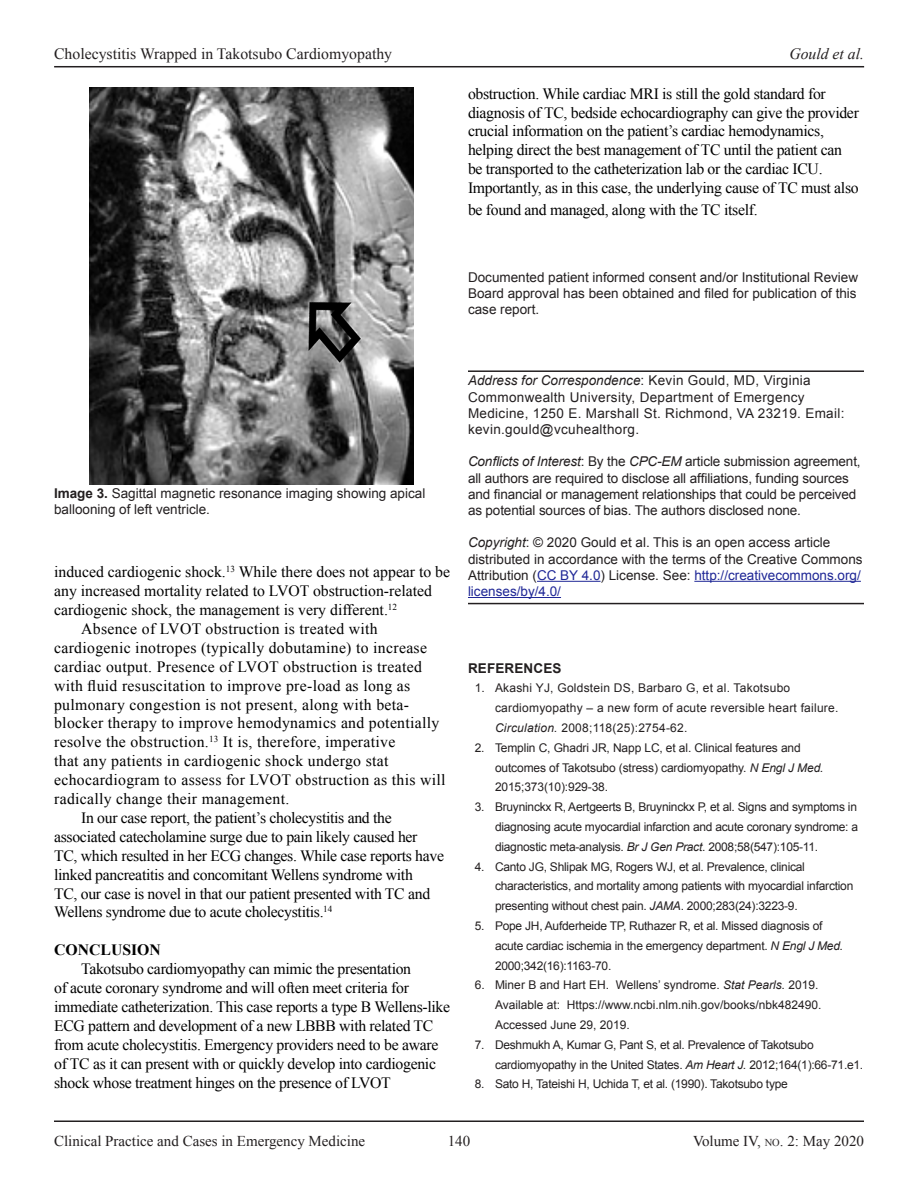
<style>
.page{position:relative;width:918px;height:1188px;background:#fff}
.page>*{position:absolute;margin:0;border:0;box-sizing:border-box;transform-origin:0 0}
.t1{font:15.75px/18.9px "Times New Roman";letter-spacing:-.02em;color:#000}
.t2{font:15.75px/18.9px "Times New Roman";letter-spacing:.02em;color:#000}
.t3{font:15.75px/18.9px "Times New Roman";color:#000}
.t4{font:15.75px "Times New Roman";color:#231f20}
.t5{font:italic 15.75px "Times New Roman";color:#231f20}
.t6{font:700 15.75px "Times New Roman";color:#000}
.t7{font:15px "Times New Roman";color:#231f20}
.t8{font:13.5px/16.2px "Arial";color:#231f20}
.t9{font:13.5px/16.2px "Arial";letter-spacing:.025em;color:#231f20}
.t10{font:700 13.5px "Arial";letter-spacing:.01em;color:#231f20}
.t11{font:12px/19.8px "Arial";letter-spacing:-.02em;color:#231f20}
.t12{font:12px/19.8px "Arial";letter-spacing:.02em;color:#231f20}
.t13{font:12px/19.8px "Arial";color:#231f20}
.s1{font-weight:700}
.s2{font-style:italic}
.s3{color:#1f2796}
.s4{font-size:10.5px}
</style>
<div class="page">
<hr style="left:54px;top:1120px;width:810px;height:2px;background:#231f20">
<hr style="left:54px;top:66px;width:810px;height:1px;background:#231f20">
<img style="left:89px;top:88px;width:324px;height:397px">
<hr style="left:468px;top:370px;width:396px;height:2px;background:#231f20">
<hr style="left:537px;top:581px;width:64px;height:1px;background:#1f2796">
<hr style="left:694px;top:581px;width:167px;height:1px;background:#1f2796">
<hr style="left:468px;top:603px;width:396px;height:1px;background:#231f20">
<hr style="left:468px;top:597px;width:93px;height:1px;background:#1f2796">
<p class="t4" style="left:54px;top:43px;width:340px">Cholecystitis Wrapped in Takotsubo Cardiomyopathy</p>
<p class="t5" style="left:789px;top:43px;width:76px">Gould et al.</p>
<p class="t1" style="left:468px;top:84px;width:392px">obstruction. While cardiac MRI is still the gold standard for diagnosis of TC, bedside echocardiography can give the provider crucial information on the patient’s cardiac hemodynamics, helping direct the best management of TC until the patient can be transported to the catheterization lab or the cardiac ICU.<br>Importantly, as in this case, the underlying cause of TC must also</p>
<p class="t1" style="left:468px;top:200px;width:291px">be found and managed, along with the TC itself.</p>
<p class="t8" style="left:468px;top:269px;width:392px;text-align:justify">Documented patient informed consent and/or Institutional Review Board approval has been obtained and filed for publication of this case report.</p>
<p class="t8" style="left:54px;top:485px;width:373px"><span class="s1">Image 3.</span> Sagittal magnetic resonance imaging showing apical ballooning of left ventricle.</p>
<p class="t3" style="left:54px;top:562px;width:397px">induced cardiogenic shock.<sup>13</sup> While there does not appear to be any increased mortality related to LVOT obstruction-related cardiogenic shock, the management is very different.<sup>12</sup></p>
<p class="t2" style="left:54px;top:619px;width:393px;text-indent:27px">Absence of LVOT obstruction is treated with cardiogenic inotropes (typically dobutamine) to increase cardiac output. Presence of LVOT obstruction is treated with fluid resuscitation to improve pre-load as long as pulmonary congestion is not present, along with beta&shy;blocker therapy to improve hemodynamics and potentially resolve the obstruction.<sup>13</sup> It is, therefore, imperative<br>that any patients in cardiogenic shock undergo stat echocardiogram to assess for LVOT obstruction as this will radically change their management.</p>
<p class="t1" style="left:54px;top:808px;width:391px;text-indent:27px">In our case report, the patient’s cholecystitis and the associated catecholamine surge due to pain likely caused her TC, which resulted in her ECG changes. While case reports have linked pancreatitis and concomitant Wellens syndrome with<br>TC, our case is novel in that our patient presented with TC and Wellens syndrome due to acute cholecystitis.<sup>14</sup></p>
<p class="t6" style="left:54px;top:939px;width:108px">CONCLUSION</p>
<p class="t1" style="left:54px;top:959px;width:398px;text-indent:27px">Takotsubo cardiomyopathy can mimic the presentation<br>of acute coronary syndrome and will often meet criteria for immediate catheterization. This case reports a type B Wellens-like ECG pattern and development of a new LBBB with related TC from acute cholecystitis. Emergency providers need to be aware of TC as it can present with or quickly develop into cardiogenic shock whose treatment hinges on the presence of LVOT</p>
<p class="t9" style="left:468px;top:373px;width:378px"><span class="s2">Address for Correspondence</span>: Kevin Gould, MD, Virginia Commonwealth University, Department of Emergency Medicine, 1250 E. Marshall St. Richmond, VA 23219. Email: kevin.gould@vcuhealthorg.</p>
<p class="t8" style="left:468px;top:454px;width:394px"><span class="s2">Conflicts of Interest</span>: By the <span class="s2">CPC-EM</span> article submission agreement, all authors are required to disclose all affiliations, funding sources and financial or management relationships that could be perceived as potential sources of bias. The authors disclosed none.</p>
<p class="t8" style="left:468px;top:535px;width:396px"><span class="s2">Copyright</span>: © 2020 Gould et al. This is an open access article distributed in accordance with the terms of the Creative Commons Attribution (<span class="s3">CC BY 4.0</span>) License. See: <span class="s3">http://creativecommons.org/ licenses/by/4.0/</span></p>
<p class="t10" style="left:468px;top:659px;width:95px">REFERENCES</p>
<p class="t12" style="left:495px;top:678px;width:345px;text-indent:-20px">1. Akashi YJ, Goldstein DS, Barbaro G, et al. Takotsubo cardiomyopathy – a new form of acute reversible heart failure.<br><span class="s2">Circulation.</span> 2008;118(25):2754-62.</p>
<p class="t11" style="left:495px;top:738px;width:330px;text-indent:-20px">2. Templin C, Ghadri JR, Napp LC, et al. Clinical features and outcomes of Takotsubo (stress) cardiomyopathy. <span class="s2">N Engl J Med.<br></span>2015;373(10):929-38.</p>
<p class="t11" style="left:495px;top:797px;width:365px;text-align:justify;text-indent:-20px">3. Bruyninckx R, Aertgeerts B, Bruyninckx P, et al. Signs and symptoms in diagnosing acute myocardial infarction and acute coronary syndrome: a diagnostic meta-analysis. <span class="s2">Br J Gen Pract</span>. 2008;58(547):105-11.</p>
<p class="t11" style="left:495px;top:857px;width:360px;text-indent:-20px">4. Canto JG, Shlipak MG, Rogers WJ, et al. Prevalence, clinical characteristics, and mortality among patients with myocardial infarction presenting without chest pain. <span class="s2">JAMA</span>. 2000;283(24):3223-9.</p>
<p class="t11" style="left:495px;top:916px;width:350px;text-indent:-20px">5. Pope JH, Aufderheide TP, Ruthazer R, et al. Missed diagnosis of acute cardiac ischemia in the emergency department. <span class="s2">N Engl J Med.<br></span>2000;342(16):1163-70.</p>
<p class="t13" style="left:495px;top:975px;width:328px;text-indent:-20px">6. Miner B and Hart EH. Wellens’ syndrome. <span class="s2">Stat Pearls.</span> 2019.<br>Available at: Https://www.ncbi.nlm.nih.gov/books/nbk482490.<br>Accessed June 29, 2019.</p>
<p class="t11" style="left:495px;top:1035px;width:370px;text-indent:-20px">7. Deshmukh A, Kumar G, Pant S, et al. Prevalence of Takotsubo cardiomyopathy in the United States. <span class="s2">Am Heart J.</span> 2012;164(1):66-71.e1.</p>
<p class="t11" style="left:475px;top:1074px;width:315px">8. Sato H, Tateishi H, Uchida T, et al. (1990). Takotsubo type</p>
<p class="t7" style="left:54px;top:1131px;width:313px">Clinical Practice and Cases in Emergency Medicine</p>
<p class="t7" style="left:448px;top:1131px;width:24px">140</p>
<p class="t7" style="left:693px;top:1131px;width:172px">Volume IV, <span class="s4">no</span>. 2: May 2020</p>
</div>
